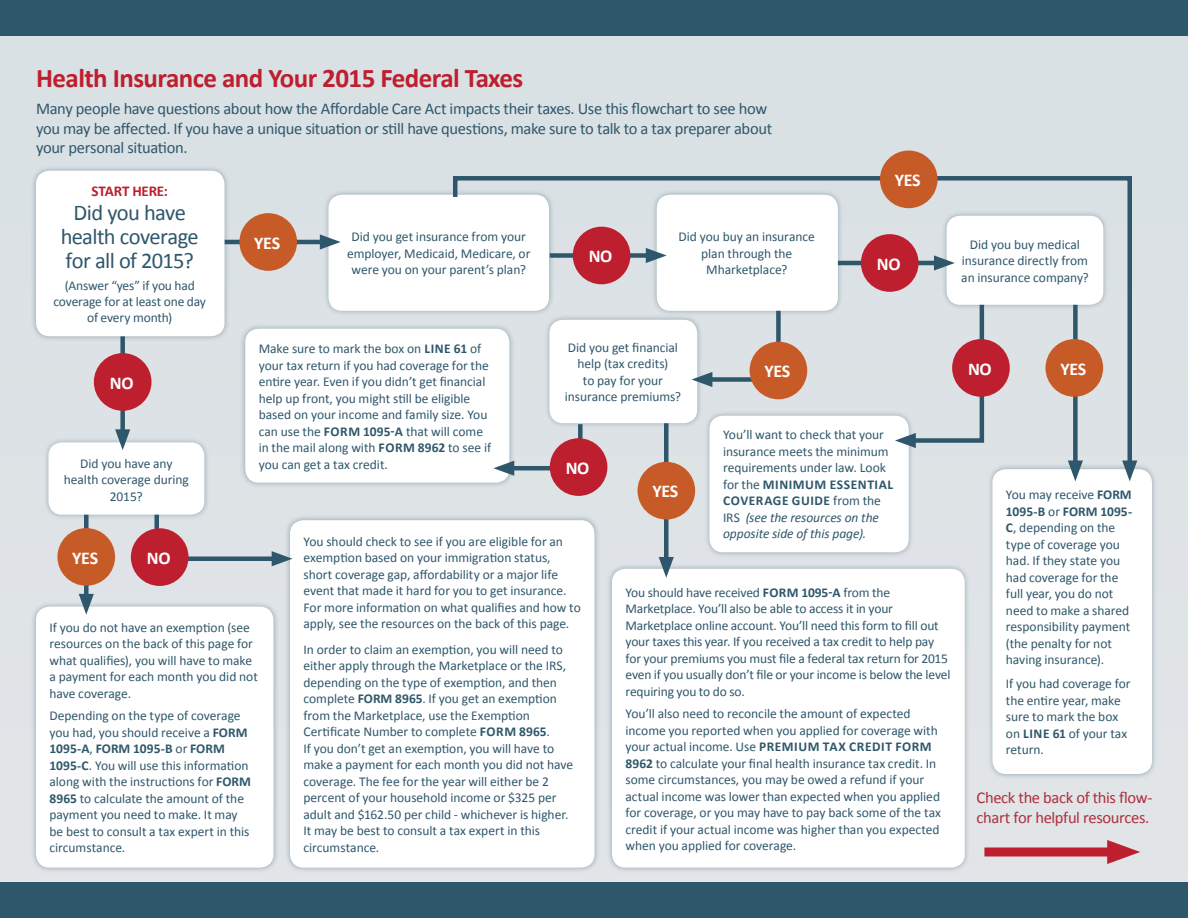
<style>
.page{position:relative;width:1188px;height:918px;background:#dae1e5}
.page>*{position:absolute;margin:0;border:0;box-sizing:border-box;transform-origin:0 0}
.t1{font:700 27px "Calibri";letter-spacing:-.02em;color:#be1f2e}
.Body{font:22.5px/24px "Calibri";letter-spacing:-.03em;color:#2f576b;text-align:center}
.t2{font:700 18px "Calibri";letter-spacing:-.02em;color:#fff}
.t3{font:16.5px/19.5px "Calibri";letter-spacing:-.025em;color:#2f576b}
.t4{font:16.5px/19.5px "Calibri";letter-spacing:-.02em;color:#be1f2e}
.Body-2{font:700 15px "Calibri";letter-spacing:-.015em;color:#be1f2e}
.Body-3{font:13.5px/16.5px "Calibri";letter-spacing:-.005em;color:#2f576b}
.s1{font-weight:700}
.s2{font-style:italic}
</style>
<div class="page">
<div style="left:323px;top:189px;width:232px;height:127px;background:#2f576b;opacity:.39"></div>
<div style="left:328px;top:195px;width:221px;height:116px;background:#fff;border-radius:14px"></div>
<div style="left:43px;top:437px;width:167px;height:83px;background:#2f576b;opacity:.39"></div>
<div style="left:48px;top:442px;width:156px;height:73px;background:#fff;border-radius:14px"></div>
<div style="left:240px;top:323px;width:275px;height:165px;background:#2f576b;opacity:.39"></div>
<div style="left:245px;top:329px;width:264px;height:154px;background:#fff;border-radius:14px"></div>
<div style="left:606px;top:563px;width:364px;height:310px;background:#2f576b;opacity:.39"></div>
<div style="left:612px;top:569px;width:353px;height:299px;background:#fff;border-radius:14px"></div>
<div style="left:987px;top:464px;width:170px;height:315px;background:#2f576b;opacity:.39"></div>
<div style="left:992px;top:469px;width:160px;height:305px;background:#fff;border-radius:14px"></div>
<div style="left:704px;top:410px;width:210px;height:148px;background:#2f576b;opacity:.39"></div>
<div style="left:710px;top:416px;width:199px;height:136px;background:#fff;border-radius:14px"></div>
<div style="left:0;top:882px;width:1188px;height:36px;background:#2f576b"></div>
<div style="left:0;top:0;width:1188px;height:36px;background:#2f576b"></div>
<hr style="left:224px;top:240px;width:104px;height:4px;background:#2f576b">
<svg style="left:320px;top:234px;width:21px;height:16px"></svg>
<svg style="left:1072px;top:473px;width:7px;height:8px"></svg>
<div style="left:120px;top:333px;width:5px;height:105px;background:#2f576b"></div>
<svg style="left:115px;top:429px;width:15px;height:21px"></svg>
<div style="left:984px;top:848px;width:137px;height:8px;background:#be1f2e"></div>
<svg style="left:1107px;top:840px;width:33px;height:24px"></svg>
<svg style="left:451px;top:176px;width:683px;height:297px"></svg>
<svg style="left:1122px;top:461px;width:15px;height:20px"></svg>
<div style="left:550px;top:253px;width:104px;height:5px;background:#2f576b"></div>
<svg style="left:646px;top:248px;width:21px;height:15px"></svg>
<hr style="left:838px;top:261px;width:104px;height:4px;background:#2f576b">
<svg style="left:934px;top:255px;width:21px;height:16px"></svg>
<div style="left:239px;top:213px;width:58px;height:58px;background:#c75b28;border-radius:50%"></div>
<div style="left:573px;top:227px;width:57px;height:57px;background:#be1f2e;border-radius:50%"></div>
<div style="left:861px;top:234px;width:58px;height:58px;background:#be1f2e;border-radius:50%"></div>
<div style="left:880px;top:151px;width:58px;height:57px;background:#c75b28;border-radius:50%"></div>
<div style="left:1046px;top:339px;width:57px;height:58px;background:#c75b28;border-radius:50%"></div>
<div style="left:284px;top:515px;width:316px;height:358px;background:#2f576b;opacity:.39"></div>
<div style="left:290px;top:520px;width:304px;height:348px;background:#fff;border-radius:14px"></div>
<div style="left:30px;top:165px;width:200px;height:177px;background:#2f576b;opacity:.39"></div>
<div style="left:36px;top:171px;width:189px;height:165px;background:#fff;border-radius:14px"></div>
<div style="left:94px;top:353px;width:58px;height:58px;background:#be1f2e;border-radius:50%"></div>
<div style="left:638px;top:462px;width:57px;height:58px;background:#c75b28;border-radius:50%"></div>
<div style="left:544px;top:314px;width:159px;height:115px;background:#2f576b;opacity:.39"></div>
<div style="left:549px;top:320px;width:148px;height:103px;background:#fff;border-radius:14px"></div>
<svg style="left:692px;top:306px;width:91px;height:81px"></svg>
<div style="left:750px;top:342px;width:57px;height:57px;background:#c75b28;border-radius:50%"></div>
<svg style="left:895px;top:300px;width:91px;height:148px"></svg>
<div style="left:952px;top:339px;width:58px;height:58px;background:#be1f2e;border-radius:50%"></div>
<svg style="left:493px;top:412px;width:181px;height:166px"></svg>
<div style="left:550px;top:438px;width:57px;height:58px;background:#be1f2e;border-radius:50%"></div>
<svg style="left:152px;top:510px;width:140px;height:56px"></svg>
<div style="left:131px;top:528px;width:58px;height:58px;background:#be1f2e;border-radius:50%"></div>
<div style="left:30px;top:601px;width:249px;height:272px;background:#2f576b;opacity:.39"></div>
<div style="left:36px;top:607px;width:237px;height:261px;background:#fff;border-radius:14px"></div>
<div style="left:84px;top:515px;width:5px;height:87px;background:#2f576b"></div>
<svg style="left:79px;top:594px;width:15px;height:21px"></svg>
<div style="left:57px;top:528px;width:58px;height:58px;background:#c75b28;border-radius:50%"></div>
<p class="t1" style="left:36px;top:60px;width:489px">Health Insurance and Your 2015 Federal Taxes</p>
<p class="t3" style="left:36px;top:99px;width:738px">Many people have questions about how the Affordable Care Act impacts their taxes. Use this flowchart to see how you may be affected. If you have a unique situation or still have questions, make sure to talk to a tax preparer about your personal situation.</p>
<p class="Body-2" style="left:92px;top:182px;width:78px">START HERE:</p>
<p class="Body" style="left:61px;top:201px;width:140px">Did you have health coverage for all of 2015?</p>
<p class="Body-3" style="left:53px;top:277px;width:154px;text-align:center">(Answer “yes” if you had coverage for at least one day of every month)</p>
<p class="t2" style="left:254px;top:231px;width:27px">YES</p>
<p class="t2" style="left:895px;top:169px;width:27px">YES</p>
<p class="Body-3" style="left:347px;top:229px;width:185px;text-align:center">Did you get insurance from your employer, Medicaid, Medicare, or were you on your parent’s plan?</p>
<p class="Body-3" style="left:679px;top:229px;width:138px;text-align:center">Did you buy an insurance plan through the<br>Mharketplace?</p>
<p class="Body-3" style="left:961px;top:236px;width:129px;text-align:center">Did you buy medical insurance directly from an insurance company?</p>
<p class="t2" style="left:589px;top:245px;width:25px">NO</p>
<p class="t2" style="left:877px;top:252px;width:25px">NO</p>
<p class="Body-3" style="left:565px;top:339px;width:118px;text-align:center">Did you get financial help (tax credits)<br>to pay for your insurance premiums?</p>
<p class="Body-3" style="left:259px;top:340px;width:234px">Make sure to mark the box on <span class="s1">LINE 61</span> of your tax return if you had coverage for the entire year. Even if you didn’t get financial help up front, you might still be eligible based on your income and family size. You can use the <span class="s1">FORM 1095-A</span> that will come in the mail along with <span class="s1">FORM 8962</span> to see if you can get a tax credit.</p>
<p class="t2" style="left:764px;top:360px;width:27px">YES</p>
<p class="t2" style="left:968px;top:357px;width:25px">NO</p>
<p class="t2" style="left:1060px;top:357px;width:27px">YES</p>
<p class="t2" style="left:110px;top:371px;width:25px">NO</p>
<p class="Body-3" style="left:723px;top:427px;width:172px">You’ll want to check that your insurance meets the minimum requirements under law. Look for the <span class="s1">MINIMUM ESSENTIAL<br>COVERAGE GUIDE</span> from the<br>IRS <span class="s2">(see the resources on the opposite side of this page).</span></p>
<p class="Body-3" style="left:64px;top:455px;width:126px;text-align:center">Did you have any health coverage during<br>2015?</p>
<p class="t2" style="left:566px;top:456px;width:25px">NO</p>
<p class="t2" style="left:652px;top:480px;width:27px">YES</p>
<p class="Body-3" style="left:1006px;top:486px;width:128px">You may receive <span class="s1">FORM<br>1095-B</span> or <span class="s1">FORM 1095-<br>C</span>, depending on the type of coverage you had. If they state you had coverage for the full year, you do not need to make a shared responsibility payment (the penalty for not having insurance).</p>
<p class="Body-3" style="left:1006px;top:675px;width:126px">If you had coverage for the entire year, make sure to mark the box on <span class="s1">LINE 61</span> of your tax return.</p>
<p class="Body-3" style="left:303px;top:533px;width:279px">You should check to see if you are eligible for an exemption based on your immigration status, short coverage gap, affordability or a major life event that made it hard for you to get insurance.<br>For more information on what qualifies and how to apply, see the resources on the back of this page.</p>
<p class="Body-3" style="left:303px;top:641px;width:271px">In order to claim an exemption, you will need to either apply through the Marketplace or the IRS, depending on the type of exemption, and then complete <span class="s1">FORM 8965</span>. If you get an exemption from the Marketplace, use the Exemption Certificate Number to complete <span class="s1">FORM 8965</span>.<br>If you don’t get an exemption, you will have to make a payment for each month you did not have coverage. The fee for the year will either be 2 percent of your household income or $325 per adult and $162.50 per child - whichever is higher.<br>It may be best to consult a tax expert in this circumstance.</p>
<p class="t2" style="left:72px;top:546px;width:27px">YES</p>
<p class="t2" style="left:147px;top:546px;width:25px">NO</p>
<p class="Body-3" style="left:626px;top:584px;width:326px">You should have received <span class="s1">FORM 1095-A</span> from the Marketplace. You’ll also be able to access it in your Marketplace online account. You’ll need this form to fill out your taxes this year. If you received a tax credit to help pay for your premiums you must file a federal tax return for 2015 even if you usually don’t file or your income is below the level requiring you to do so.</p>
<p class="Body-3" style="left:626px;top:705px;width:317px">You’ll also need to reconcile the amount of expected income you reported when you applied for coverage with your actual income. Use <span class="s1">PREMIUM TAX CREDIT FORM 8962</span> to calculate your final health insurance tax credit. In some circumstances, you may be owed a refund if your actual income was lower than expected when you applied for coverage, or you may have to pay back some of the tax credit if your actual income was higher than you expected when you applied for coverage.</p>
<p class="Body-3" style="left:50px;top:619px;width:210px">If you do not have an exemption (see resources on the back of this page for what qualifies), you will have to make a payment for each month you did not have coverage.</p>
<p class="Body-3" style="left:50px;top:708px;width:203px">Depending on the type of coverage you had, you should receive a <span class="s1">FORM<br>1095-A</span>, <span class="s1">FORM 1095-B</span> or <span class="s1">FORM<br>1095-C</span>. You will use this information along with the instructions for <span class="s1">FORM<br>8965</span> to calculate the amount of the payment you need to make. It may be best to consult a tax expert in this circumstance.</p>
<p class="t4" style="left:977px;top:788px;width:177px">Check the back of this flow&shy;chart for helpful resources.</p>
</div>
